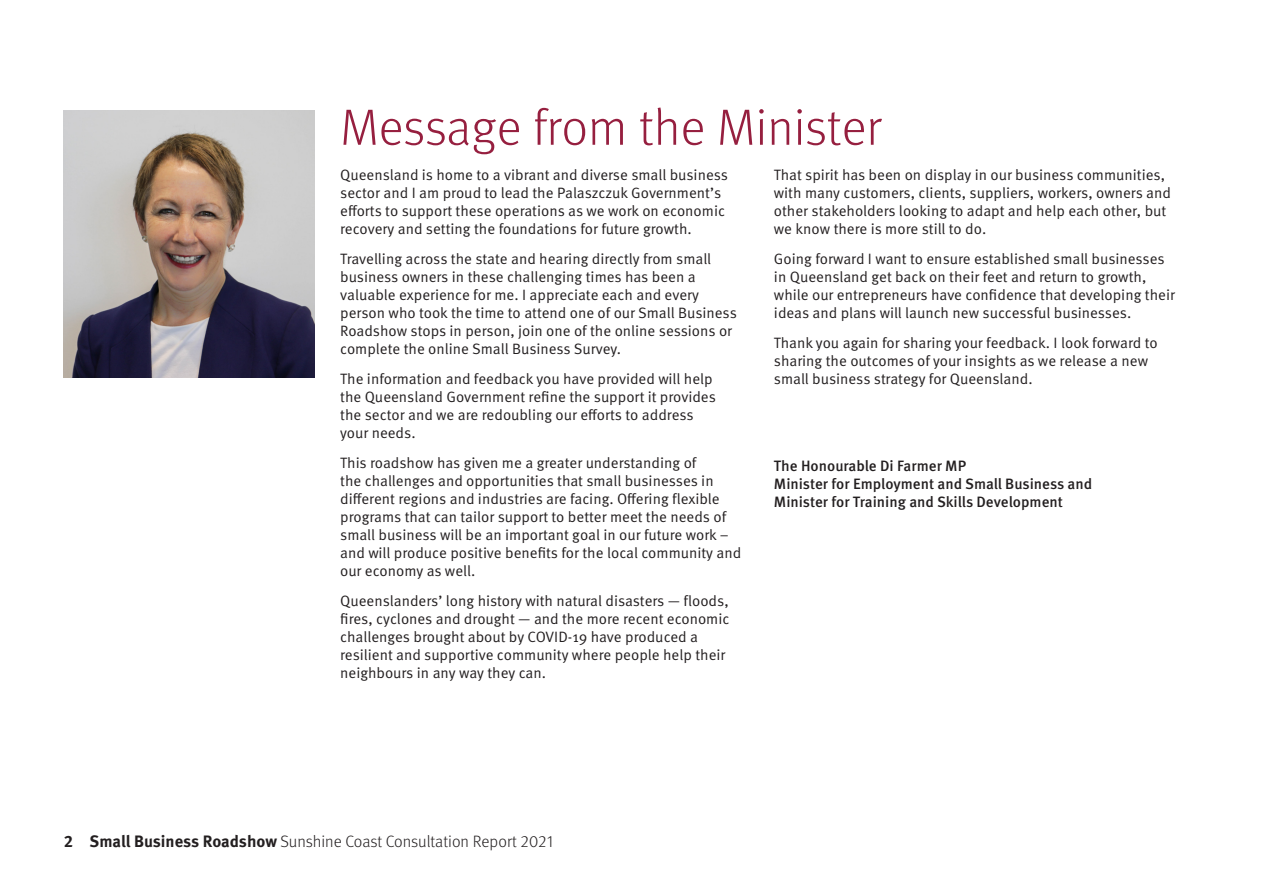
<style>
.page{position:relative;width:1263px;height:893px;background:#fff}
.page>*{position:absolute;margin:0;border:0;box-sizing:border-box;transform-origin:0 0}
.t1{font:300 51px "Meta Pro";color:#961f3f}
.t2{font:300 16.5px "Meta Pro";color:#231f20}
.t3{font:15px/18px "Meta Pro Norm";color:#231f20}
.t4{font:500 15px/18px "Meta Pro";color:#231f20}
.s1{font-weight:700}
</style>
<div class="page">
<img style="left:64px;top:111px;width:250px;height:267px">
<p class="t1" style="left:340px;top:90px;width:543px">Message from the Minister</p>
<p class="t3" style="left:340px;top:165px;width:389px">Queensland is home to a vibrant and diverse small business sector and I am proud to lead the Palaszczuk Government’s efforts to support these operations as we work on economic recovery and setting the foundations for future growth.</p>
<p class="t3" style="left:340px;top:249px;width:398px">Travelling across the state and hearing directly from small business owners in these challenging times has been a valuable experience for me. I appreciate each and every person who took the time to attend one of our Small Business Roadshow stops in person, join one of the online sessions or complete the online Small Business Survey.</p>
<p class="t3" style="left:340px;top:369px;width:377px">The information and feedback you have provided will help the Queensland Government refine the support it provides the sector and we are redoubling our efforts to address your needs.</p>
<p class="t3" style="left:340px;top:453px;width:403px">This roadshow has given me a greater understanding of<br>the challenges and opportunities that small businesses in different regions and industries are facing. Offering flexible programs that can tailor support to better meet the needs of small business will be an important goal in our future work – and will produce positive benefits for the local community and our economy as well.</p>
<p class="t3" style="left:340px;top:591px;width:391px">Queenslanders’ long history with natural disasters — floods, fires, cyclones and drought — and the more recent economic challenges brought about by COVID-19 have produced a resilient and supportive community where people help their neighbours in any way they can.</p>
<p class="t3" style="left:774px;top:165px;width:399px">That spirit has been on display in our business communities, with many customers, clients, suppliers, workers, owners and other stakeholders looking to adapt and help each other, but we know there is more still to do.</p>
<p class="t3" style="left:774px;top:249px;width:402px">Going forward I want to ensure established small businesses in Queensland get back on their feet and return to growth, while our entrepreneurs have confidence that developing their ideas and plans will launch new successful businesses.</p>
<p class="t3" style="left:774px;top:333px;width:385px">Thank you again for sharing your feedback. I look forward to sharing the outcomes of your insights as we release a new small business strategy for Queensland.</p>
<p class="t4" style="left:774px;top:456px;width:320px">The Honourable Di Farmer MP<br>Minister for Employment and Small Business and<br>Minister for Training and Skills Development</p>
<p class="t2" style="left:64px;top:829px;width:492px"><span class="s1">2 Small Business Roadshow</span> Sunshine Coast Consultation Report 2021</p>
</div>
